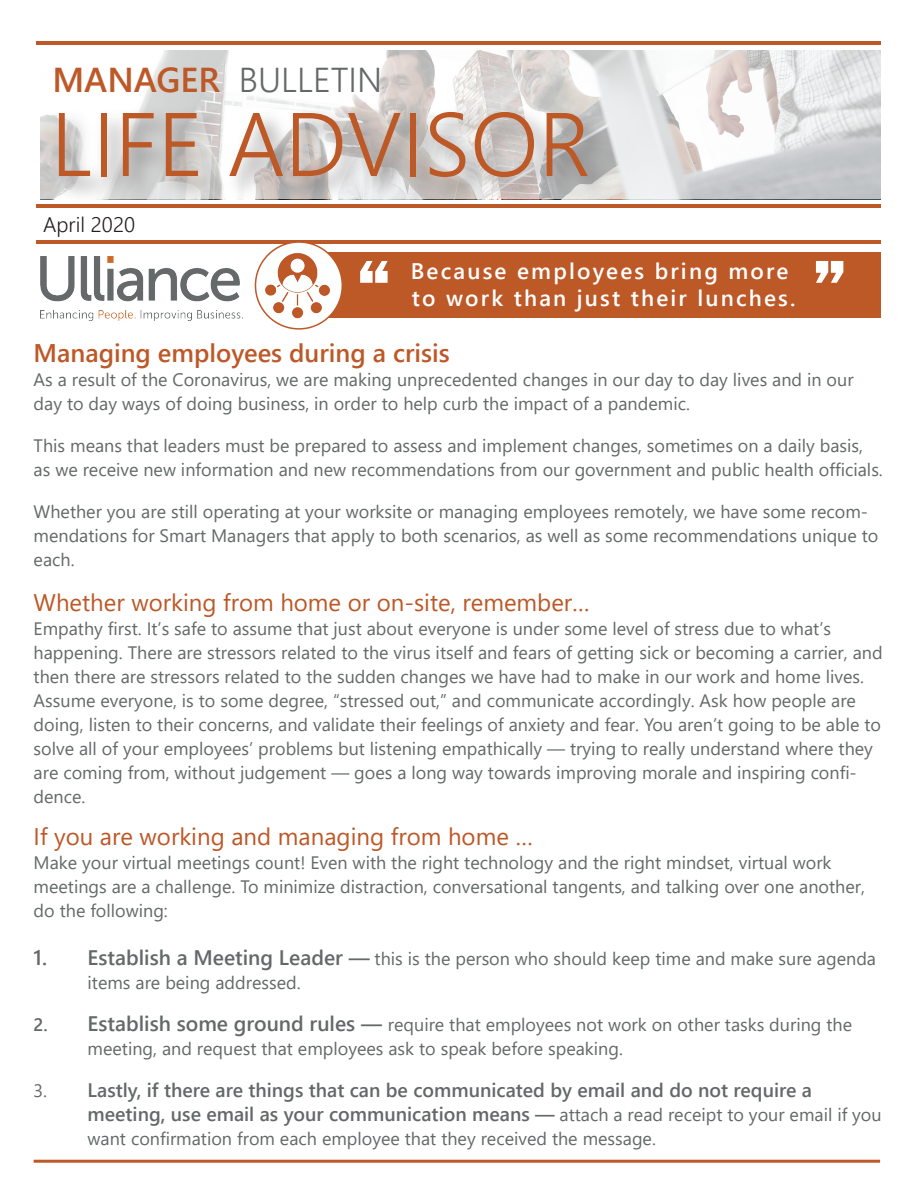
<style>
.page{position:relative;width:918px;height:1188px;background:#fff}
.page>*{position:absolute;margin:0;border:0;box-sizing:border-box;transform-origin:0 0}
.t1{font:300 90px "Segoe UI";color:#bd5827}
.t2{font:800 76.5px "Franklin Gothic";color:#fff}
.t3{font:300 34.5px "Segoe UI";color:#646868}
.t4{font:600 25.5px "Segoe UI";color:#bd5827}
.t5{font:24px "Segoe UI";color:#bc5827}
.t6{font:600 22.5px/27px "Segoe UI";letter-spacing:.095em;color:#fff}
.t7{font:300 21px "Segoe UI";color:#231f20}
.t8{font:600 19.5px/24px "Segoe UI";color:#646868}
.t9{font:18px/24px "Segoe UI";color:#646868}
.s1{font-weight:600;color:#bd5827}
.s2{font-weight:600;font-size:21px}
.s3{font-weight:600}
.s4{font-weight:400;font-size:18px}
</style>
<div class="page">
<div style="left:315px;top:253px;width:566px;height:65px;background:#bd5827"></div>
<hr style="left:36px;top:240px;width:844px;height:3px;background:#bd5827">
<img style="left:40px;top:257px;width:201px;height:63px">
<hr style="left:36px;top:205px;width:845px;height:3px;background:#bd5827">
<hr style="left:36px;top:41px;width:844px;height:3px;background:#bd5827">
<svg style="left:148px;top:50px;width:733px;height:149px"></svg>
<img style="left:38px;top:87px;width:757px;height:157px">
<div style="left:255px;top:242px;width:87px;height:87px;background:#fdfefe;border-radius:50%"></div>
<div style="left:255px;top:241px;width:88px;height:89px;border:2px solid #bd5827;border-radius:50%"></div>
<hr style="left:34px;top:1160px;width:846px;height:3px;background:#bd5827">
<img style="left:264px;top:252px;width:67px;height:67px">
<h3 class="t3" style="left:52px;top:48px;width:331px"><span class="s1">MANAGER</span> BULLETIN</h3>
<h1 class="t1" style="left:51px;top:59px;width:541px">LIFE ADVISOR</h1>
<p class="t7" style="left:43px;top:205px;width:93px">April 2020</p>
<h2 class="t2" style="left:356px;top:237px;width:37px">“</h2>
<h2 class="t2" style="left:812px;top:237px;width:37px">”</h2>
<p class="t6" style="left:411px;top:256px;width:386px">Because employees bring more to work than just their lunches.</p>
<h3 class="t4" style="left:34px;top:329px;width:418px">Managing employees during a crisis</h3>
<p class="t9" style="left:34px;top:366px;width:822px">As a result of the Coronavirus, we are making unprecedented changes in our day to day lives and in our day to day ways of doing business, in order to help curb the impact of a pandemic.</p>
<p class="t9" style="left:34px;top:432px;width:851px">This means that leaders must be prepared to assess and implement changes, sometimes on a daily basis, as we receive new information and new recommendations from our government and public health officials.</p>
<p class="t9" style="left:34px;top:498px;width:846px">Whether you are still operating at your worksite or managing employees remotely, we have some recom&shy;mendations for Smart Managers that apply to both scenarios, as well as some recommendations unique to each.</p>
<h3 class="t5" style="left:34px;top:580px;width:558px">Whether working from home or on-site, remember…</h3>
<p class="t9" style="left:34px;top:615px;width:851px">Empathy first. It’s safe to assume that just about everyone is under some level of stress due to what’s happening. There are stressors related to the virus itself and fears of getting sick or becoming a carrier, and then there are stressors related to the sudden changes we have had to make in our work and home lives.<br>Assume everyone, is to some degree, “stressed out,” and communicate accordingly. Ask how people are doing, listen to their concerns, and validate their feelings of anxiety and fear. You aren’t going to be able to solve all of your employees’ problems but listening empathically — trying to really understand where they are coming from, without judgement — goes a long way towards improving morale and inspiring confi&shy;dence.</p>
<h3 class="t5" style="left:34px;top:814px;width:501px">If you are working and managing from home …</h3>
<p class="t9" style="left:34px;top:849px;width:833px">Make your virtual meetings count! Even with the right technology and the right mindset, virtual work meetings are a challenge. To minimize distraction, conversational tangents, and talking over one another, do the following:</p>
<p class="t9" style="left:88px;top:945px;width:790px;text-indent:-54px"><span class="s2">1. Establish a Meeting Leader —</span> this is the person who should keep time and make sure agenda items are being addressed.</p>
<p class="t9" style="left:88px;top:1011px;width:766px;text-indent:-54px"><span class="s3">2.</span> <span class="s2">Establish some ground rules —</span> require that employees not work on other tasks during the meeting, and request that employees ask to speak before speaking.</p>
<p class="t8" style="left:88px;top:1076px;width:796px;text-indent:-54px"><span class="s4">3.</span> Lastly, if there are things that can be communicated by email and do not require a meeting, use email as your communication means — <span class="s4">attach a read receipt to your email if you</span></p>
<p class="t9" style="left:88px;top:1125px;width:570px">want confirmation from each employee that they received the message.</p>
</div>
